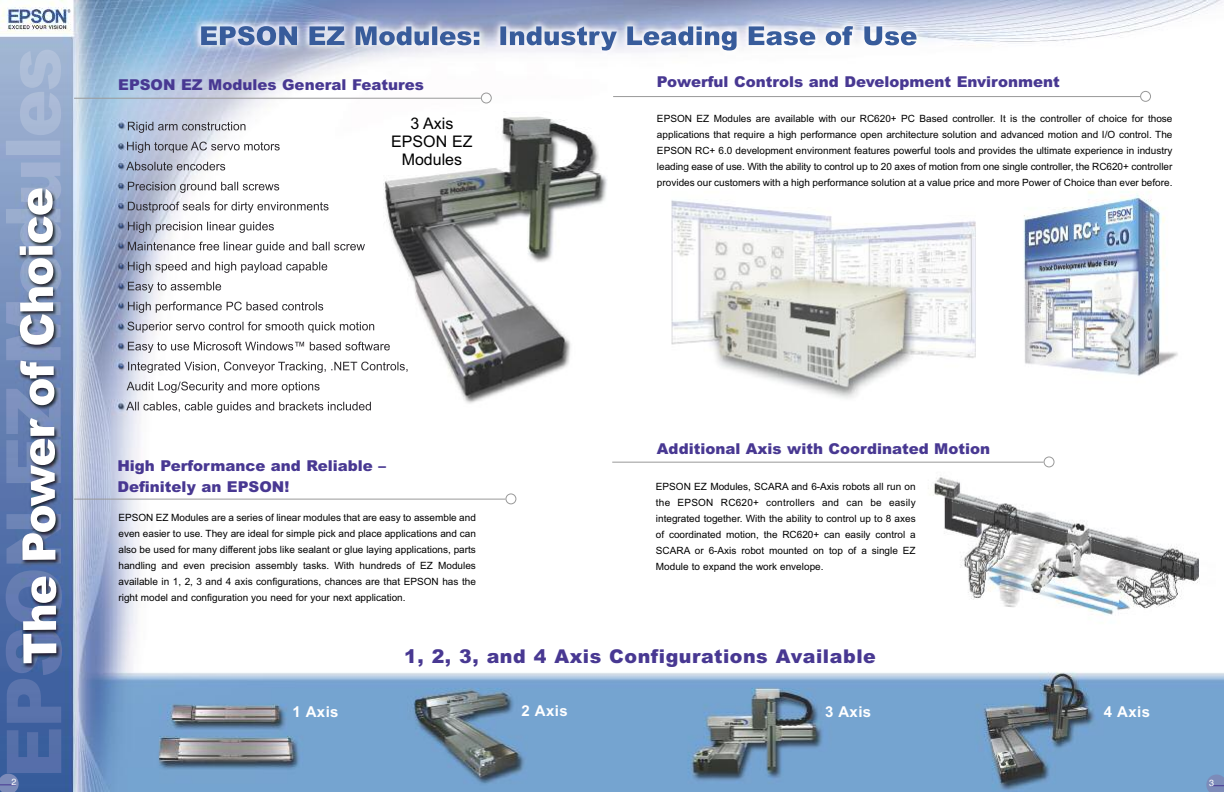
<style>
.page{position:relative;width:1224px;height:792px;background:#fff}
.page>*{position:absolute;margin:0;border:0;box-sizing:border-box;transform-origin:0 0}
.t1{font:900 19px "Arial";letter-spacing:.025em;color:#483892}
.t2{font:16px/18px "Arial";color:#000;text-align:center}
.t3{font:900 15px/21px "Arial";color:#483892}
.t4{font:700 15px "Arial";letter-spacing:.03em;color:#fff}
.t5{font:10px/16px "Arial";color:#000;text-align:justify}
.t6{font:9px "Helvetica";color:#fff}
</style>
<div class="page">
<img style="left:0;top:0;width:1224px;height:792px">
<img style="left:6px;top:92px;width:56px;height:681px">
<img style="left:20px;top:315px;width:36px;height:348px">
<img style="left:120px;top:122px;width:56px;height:11px">
<img style="left:127px;top:142px;width:61px;height:11px">
<img style="left:120px;top:162px;width:62px;height:8px">
<img style="left:120px;top:182px;width:54px;height:8px">
<img style="left:120px;top:202px;width:55px;height:11px">
<img style="left:297px;top:202px;width:32px;height:8px">
<img style="left:120px;top:222px;width:66px;height:11px">
<img style="left:120px;top:242px;width:55px;height:8px">
<img style="left:313px;top:242px;width:43px;height:8px">
<img style="left:120px;top:262px;width:60px;height:11px">
<svg style="left:322px;top:264px;width:5px;height:6px"></svg>
<img style="left:120px;top:282px;width:55px;height:11px">
<img style="left:120px;top:302px;width:66px;height:11px">
<svg style="left:318px;top:304px;width:5px;height:6px"></svg>
<img style="left:120px;top:322px;width:52px;height:11px">
<img style="left:308px;top:322px;width:65px;height:11px">
<img style="left:120px;top:342px;width:55px;height:11px">
<img style="left:329px;top:342px;width:49px;height:8px">
<img style="left:128px;top:362px;width:46px;height:11px">
<img style="left:308px;top:362px;width:18px;height:11px">
<img style="left:331px;top:362px;width:74px;height:8px">
<img style="left:127px;top:382px;width:61px;height:11px">
<svg style="left:314px;top:384px;width:6px;height:6px"></svg>
<img style="left:126px;top:402px;width:51px;height:8px">
<svg style="left:315px;top:402px;width:8px;height:8px"></svg>
<img style="left:328px;top:402px;width:43px;height:8px">
<img style="left:201px;top:26px;width:254px;height:19px">
<img style="left:749px;top:26px;width:133px;height:19px">
<svg style="left:0;top:774px;width:19px;height:18px"></svg>
<svg style="left:1206px;top:775px;width:18px;height:17px"></svg>
<hr style="left:74px;top:499px;width:431px;height:1px;background:#999">
<svg style="left:505px;top:493px;width:11px;height:11px"></svg>
<hr style="left:612px;top:462px;width:432px;height:1px;background:#999">
<svg style="left:1044px;top:456px;width:11px;height:11px"></svg>
<hr style="left:613px;top:96px;width:527px;height:1px;background:#999">
<svg style="left:1140px;top:91px;width:11px;height:11px"></svg>
<hr style="left:74px;top:98px;width:407px;height:1px;background:#999">
<svg style="left:481px;top:93px;width:11px;height:11px"></svg>
<h3 class="t3" style="left:118px;top:75px;width:307px">EPSON EZ Modules General Features</h3>
<h2 class="t2" style="left:391px;top:114px;width:83px">3 Axis<br>EPSON EZ<br>Modules</h2>
<h3 class="t3" style="left:117px;top:455px;width:270px">High Performance and Reliable –<br>Definitely an EPSON!</h3>
<p class="t5" style="left:118px;top:510px;width:359px">EPSON EZ Modules are a series of linear modules that are easy to assemble and even easier to use. They are ideal for simple pick and place applications and can also be used for many different jobs like sealant or glue laying applications, parts handling and even precision assembly tasks. With hundreds of EZ Modules available in 1, 2, 3 and 4 axis configurations, chances are that EPSON has the right model and configuration you need for your next application.</p>
<h3 class="t3" style="left:657px;top:72px;width:404px">Powerful Controls and Development Environment</h3>
<p class="t5" style="left:657px;top:110px;width:517px">EPSON EZ Modules are available with our RC620+ PC Based controller. It is the controller of choice for those applications that require a high performance open architecture solution and advanced motion and I/O control. The EPSON RC+ 6.0 development environment features powerful tools and provides the ultimate experience in industry leading ease of use. With the ability to control up to 20 axes of motion from one single controller, the RC620+ controller provides our customers with a high performance solution at a value price and more Power of Choice than ever before.</p>
<h3 class="t3" style="left:657px;top:439px;width:335px">Additional Axis with Coordinated Motion</h3>
<p class="t5" style="left:656px;top:478px;width:261px">EPSON EZ Modules, SCARA and 6-Axis robots all run on the EPSON RC620+ controllers and can be easily integrated together. With the ability to control up to 8 axes of coordinated motion, the RC620+ can easily control a SCARA or 6-Axis robot mounted on top of a single EZ Module to expand the work envelope.</p>
<h1 class="t1" style="left:404px;top:646px;width:473px">1, 2, 3, and 4 Axis Configurations Available</h1>
<h3 class="t4" style="left:292px;top:703px;width:48px">1 Axis</h3>
<h3 class="t4" style="left:522px;top:703px;width:48px">2 Axis</h3>
<h3 class="t4" style="left:825px;top:703px;width:48px">3 Axis</h3>
<h3 class="t4" style="left:1104px;top:703px;width:48px">4 Axis</h3>
<p class="t6" style="left:11px;top:777px;width:7px">2</p>
<p class="t6" style="left:1209px;top:778px;width:7px">3</p>
</div>
